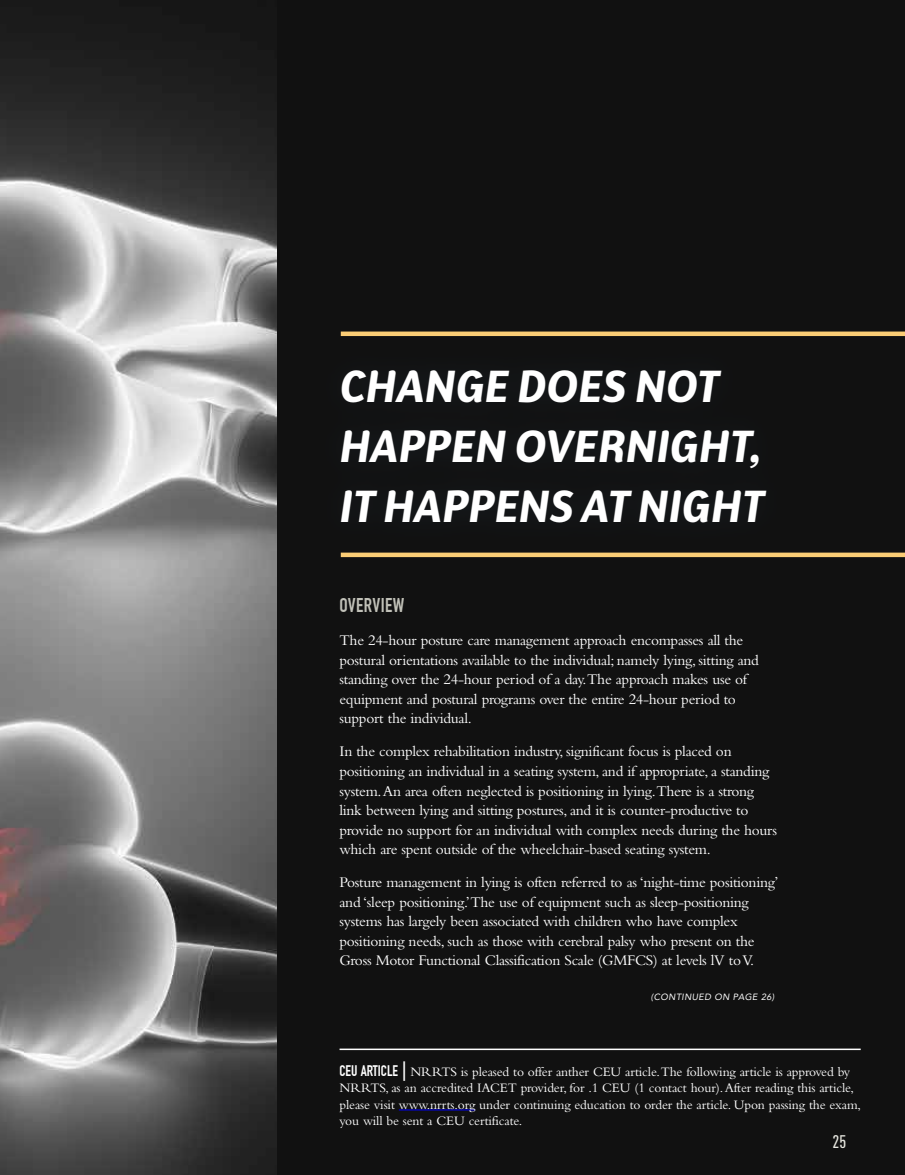
<style>
.page{position:relative;width:905px;height:1175px;background:#fff}
.page>*{position:absolute;margin:0;border:0;box-sizing:border-box;transform-origin:0 0}
.t1{font:italic 700 43.5px/60px "Bw Surco DEMO";letter-spacing:.01em;color:#fff}
.t2{font:700 19.5px "DIN Condensed";letter-spacing:.02em;color:#c1c1b8}
.t3{font:500 18px "DIN Cond";color:#e7e7e0}
.t4{font:15.3px/19.5px "Bembo";letter-spacing:-.02em;color:#fff}
.t5{font:13.5px/16.2px "Bembo";letter-spacing:-.01em;color:#fff}
.t6{font:italic 9px "Avenir LT Std";letter-spacing:.05em;color:#fff}
.s1{font-family:"DIN Condensed";font-weight:700;font-size:15px}
.s2{font-family:"DIN Condensed";font-weight:700;font-size:19.5px}
</style>
<div class="page">
<div style="left:0;top:0;width:904px;height:1174px;background:#111"></div>
<img style="left:0;top:24px;width:276px;height:1150px">
<hr style="left:399px;top:1109px;width:76px;height:1px;background:#00f">
<hr style="left:339px;top:1048px;width:521px;height:2px;background:#fff">
<div style="left:341px;top:331px;width:563px;height:5px;background:#fbcd75"></div>
<div style="left:341px;top:552px;width:563px;height:5px;background:#fbcd75"></div>
<h1 class="t1" style="left:340px;top:354px;width:426px">CHANGE DOES NOT<br>HAPPEN OVERNIGHT,<br>IT HAPPENS AT NIGHT</h1>
<p class="t2" style="left:339px;top:594px;width:66px">OVERVIEW</p>
<p class="t4" style="left:339px;top:630px;width:421px">The 24-hour posture care management approach encompasses all the postural orientations available to the individual; namely lying, sitting and standing over the 24-hour period of a day.The approach makes use of equipment and postural programs over the entire 24-hour period to support the individual.</p>
<p class="t4" style="left:339px;top:741px;width:439px">In the complex rehabilitation industry, significant focus is placed on positioning an individual in a seating system, and if appropriate, a standing system. An area often neglected is positioning in lying.There is a strong link between lying and sitting postures, and it is counter-productive to provide no support for an individual with complex needs during the hours which are spent outside of the wheelchair-based seating system.</p>
<p class="t4" style="left:339px;top:872px;width:440px">Posture management in lying is often referred to as ‘night-time positioning’ and ‘sleep positioning.’The use of equipment such as sleep-positioning systems has largely been associated with children who have complex positioning needs, such as those with cerebral palsy who present on the Gross Motor Functional Classification Scale (GMFCS) at levels lV to V.</p>
<p class="t6" style="left:650px;top:991px;width:125px">(CONTINUED ON PAGE 26)</p>
<p class="t5" style="left:339px;top:1063px;width:523px"><span class="s1">CEU ARTICLE</span> <span class="s2">|</span> NRRTS is pleased to offer anther CEU article. The following article is approved by NRRTS, as an accredited IACET provider, for .1 CEU (1 contact hour). After reading this article, please visit www.nrrts.org under continuing education to order the article. Upon passing the exam, you will be sent a CEU certificate.</p>
<p class="t3" style="left:832px;top:1130px;width:15px">25</p>
</div>
